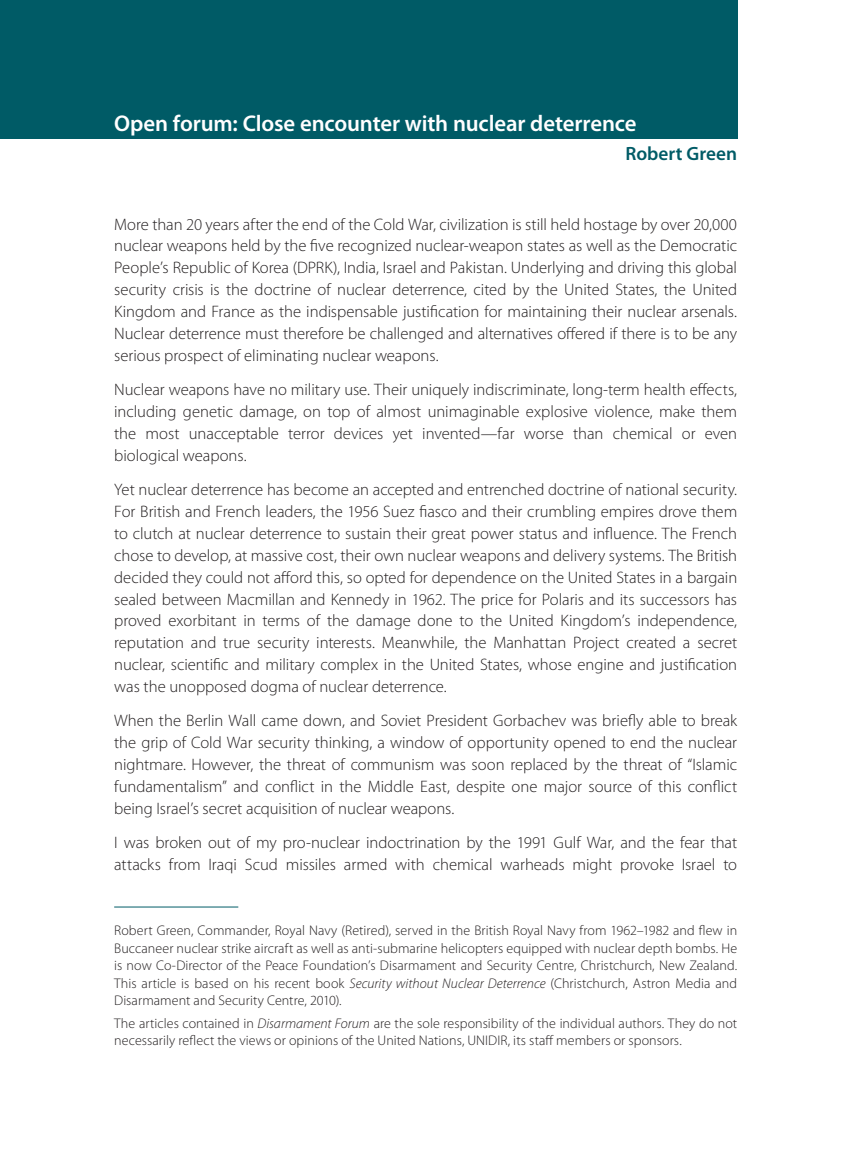
<style>
.page{position:relative;width:849px;height:1171px;background:#fff}
.page>*{position:absolute;margin:0;border:0;box-sizing:border-box;transform-origin:0 0}
.t1{font:600 22.75px "Myriad Pro";letter-spacing:-.005em;color:#fff}
.t2{font:600 19.25px "Myriad Pro";color:#005b66}
.t3{font:300 16.62px/21.9px "Myriad Pro";color:#231f20;text-align:justify}
.t4{font:300 14px/17.5px "Myriad Pro";letter-spacing:.005em;color:#231f20;text-align:justify}
.s1{font-style:italic}
</style>
<div class="page">
<div style="left:0;top:0;width:737px;height:139px;background:#005b66"></div>
<hr style="left:114px;top:906px;width:124px;height:1px;background:#005b66">
<h1 class="t1" style="left:114px;top:109px;width:523px">Open forum: Close encounter with nuclear deterrence</h1>
<p class="t2" style="left:625px;top:142px;width:113px">Robert Green</p>
<p class="t3" style="left:114px;top:213px;width:624px">More than 20 years after the end of the Cold War, civilization is still held hostage by over 20,000 nuclear weapons held by the five recognized nuclear-weapon states as well as the Democratic People’s Republic of Korea (DPRK), India, Israel and Pakistan. Underlying and driving this global security crisis is the doctrine of nuclear deterrence, cited by the United States, the United Kingdom and France as the indispensable justification for maintaining their nuclear arsenals.<br>Nuclear deterrence must therefore be challenged and alternatives offered if there is to be any serious prospect of eliminating nuclear weapons.</p>
<p class="t3" style="left:114px;top:378px;width:624px">Nuclear weapons have no military use. Their uniquely indiscriminate, long-term health effects, including genetic damage, on top of almost unimaginable explosive violence, make them the most unacceptable terror devices yet invented—far worse than chemical or even biological weapons.</p>
<p class="t3" style="left:114px;top:478px;width:624px">Yet nuclear deterrence has become an accepted and entrenched doctrine of national security.<br>For British and French leaders, the 1956 Suez fiasco and their crumbling empires drove them to clutch at nuclear deterrence to sustain their great power status and influence. The French chose to develop, at massive cost, their own nuclear weapons and delivery systems. The British decided they could not afford this, so opted for dependence on the United States in a bargain sealed between Macmillan and Kennedy in 1962. The price for Polaris and its successors has proved exorbitant in terms of the damage done to the United Kingdom’s independence, reputation and true security interests. Meanwhile, the Manhattan Project created a secret nuclear, scientific and military complex in the United States, whose engine and justification was the unopposed dogma of nuclear deterrence.</p>
<p class="t3" style="left:114px;top:710px;width:624px">When the Berlin Wall came down, and Soviet President Gorbachev was briefly able to break the grip of Cold War security thinking, a window of opportunity opened to end the nuclear nightmare. However, the threat of communism was soon replaced by the threat of “Islamic fundamentalism” and conflict in the Middle East, despite one major source of this conflict being Israel’s secret acquisition of nuclear weapons.</p>
<p class="t3" style="left:114px;top:831px;width:624px">I was broken out of my pro-nuclear indoctrination by the 1991 Gulf War, and the fear that attacks from Iraqi Scud missiles armed with chemical warheads might provoke Israel to</p>
<p class="t4" style="left:114px;top:922px;width:624px">Robert Green, Commander, Royal Navy (Retired), served in the British Royal Navy from 1962–1982 and flew in Buccaneer nuclear strike aircraft as well as anti-submarine helicopters equipped with nuclear depth bombs. He is now Co-Director of the Peace Foundation’s Disarmament and Security Centre, Christchurch, New Zealand.<br>This article is based on his recent book <span class="s1">Security without Nuclear Deterrence</span> (Christchurch, Astron Media and Disarmament and Security Centre, 2010).</p>
<p class="t4" style="left:114px;top:1014px;width:624px">The articles contained in <span class="s1">Disarmament Forum</span> are the sole responsibility of the individual authors. They do not necessarily reflect the views or opinions of the United Nations, UNIDIR, its staff members or sponsors.</p>
</div>
